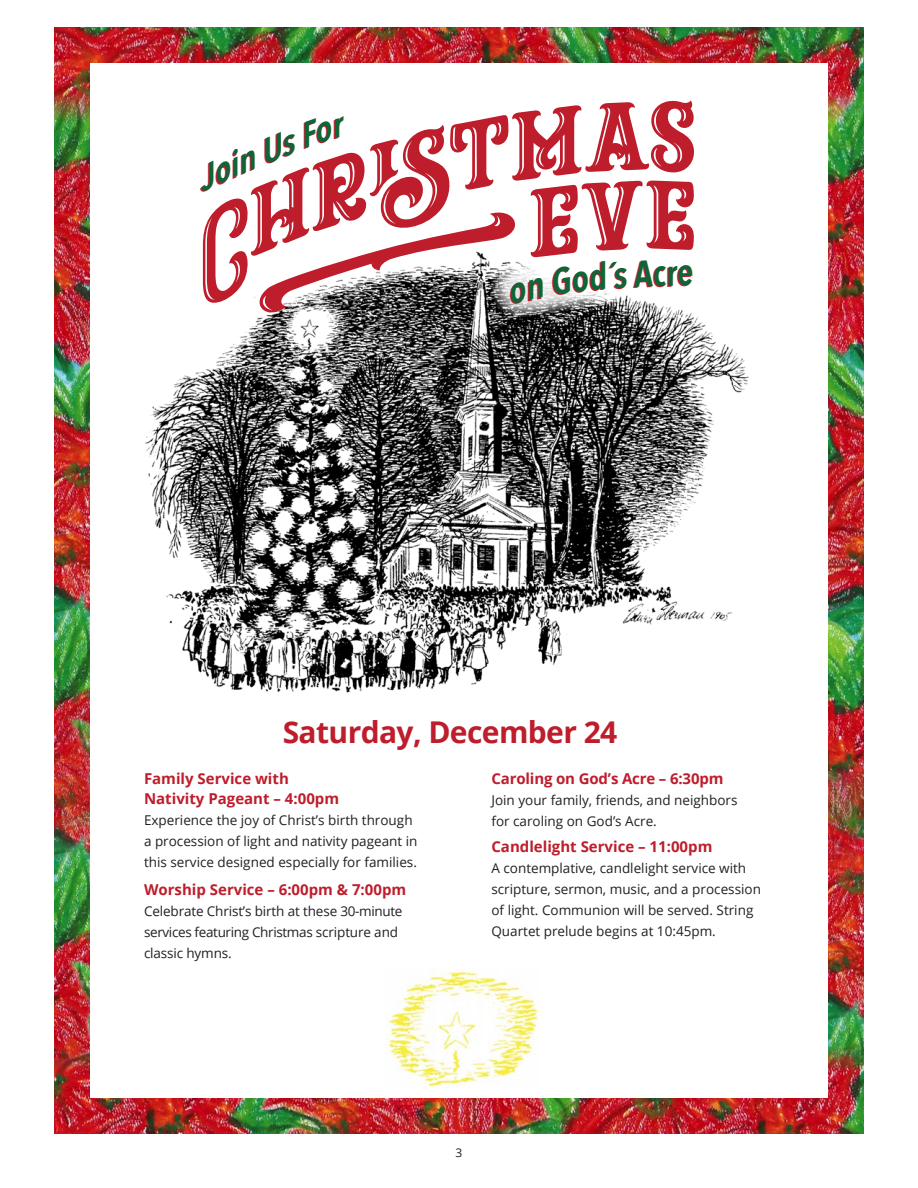
<style>
.page{position:relative;width:918px;height:1188px;background:#fff}
.page>*{position:absolute;margin:0;border:0;box-sizing:border-box;transform-origin:0 0}
.A-20_Subhead{font:700 30px "Open Sans";letter-spacing:-.02em;color:#be1d2c}
.Back_Sub{font:700 15px/19.5px "Open Sans";color:#be1d2c}
.Back_Body{font:13.5px/21px "Open Sans";color:#231f20}
.t1{font:12px "Open Sans";color:#231f20}
</style>
<div class="page">
<img style="left:828px;top:122px;width:36px;height:631px">
<img style="left:828px;top:753px;width:36px;height:287px">
<img style="left:54px;top:122px;width:36px;height:571px">
<img style="left:54px;top:693px;width:36px;height:347px">
<img style="left:54px;top:1040px;width:810px;height:94px">
<img style="left:54px;top:27px;width:810px;height:95px">
<div style="left:90px;top:63px;width:738px;height:1035px;background:#fff"></div>
<img style="left:145px;top:317px;width:604px;height:376px">
<img style="left:386px;top:971px;width:153px;height:116px">
<svg style="left:202px;top:100px;width:493px;height:222px"></svg>
<p class="A-20_Subhead" style="left:283px;top:711px;width:336px">Saturday, December 24</p>
<p class="Back_Sub" style="left:144px;top:769px;width:197px">Family Service with<br>Nativity Pageant – 4:00pm</p>
<p class="Back_Body" style="left:144px;top:809px;width:275px">Experience the joy of Christ’s birth through a procession of light and nativity pageant in this service designed especially for families.</p>
<p class="Back_Sub" style="left:144px;top:880px;width:264px">Worship Service – 6:00pm &amp; 7:00pm</p>
<p class="Back_Body" style="left:144px;top:901px;width:260px">Celebrate Christ’s birth at these 30-minute services featuring Christmas scripture and classic hymns.</p>
<p class="Back_Sub" style="left:491px;top:769px;width:234px">Caroling on God’s Acre – 6:30pm</p>
<p class="Back_Body" style="left:491px;top:790px;width:248px">Join your family, friends, and neighbors for caroling on God’s Acre.</p>
<p class="Back_Sub" style="left:491px;top:836px;width:222px">Candlelight Service – 11:00pm</p>
<p class="Back_Body" style="left:491px;top:857px;width:271px">A contemplative, candlelight service with scripture, sermon, music, and a procession of light. Communion will be served. String Quartet prelude begins at 10:45pm.</p>
<p class="t1" style="left:456px;top:1144px;width:8px">3</p>
</div>
